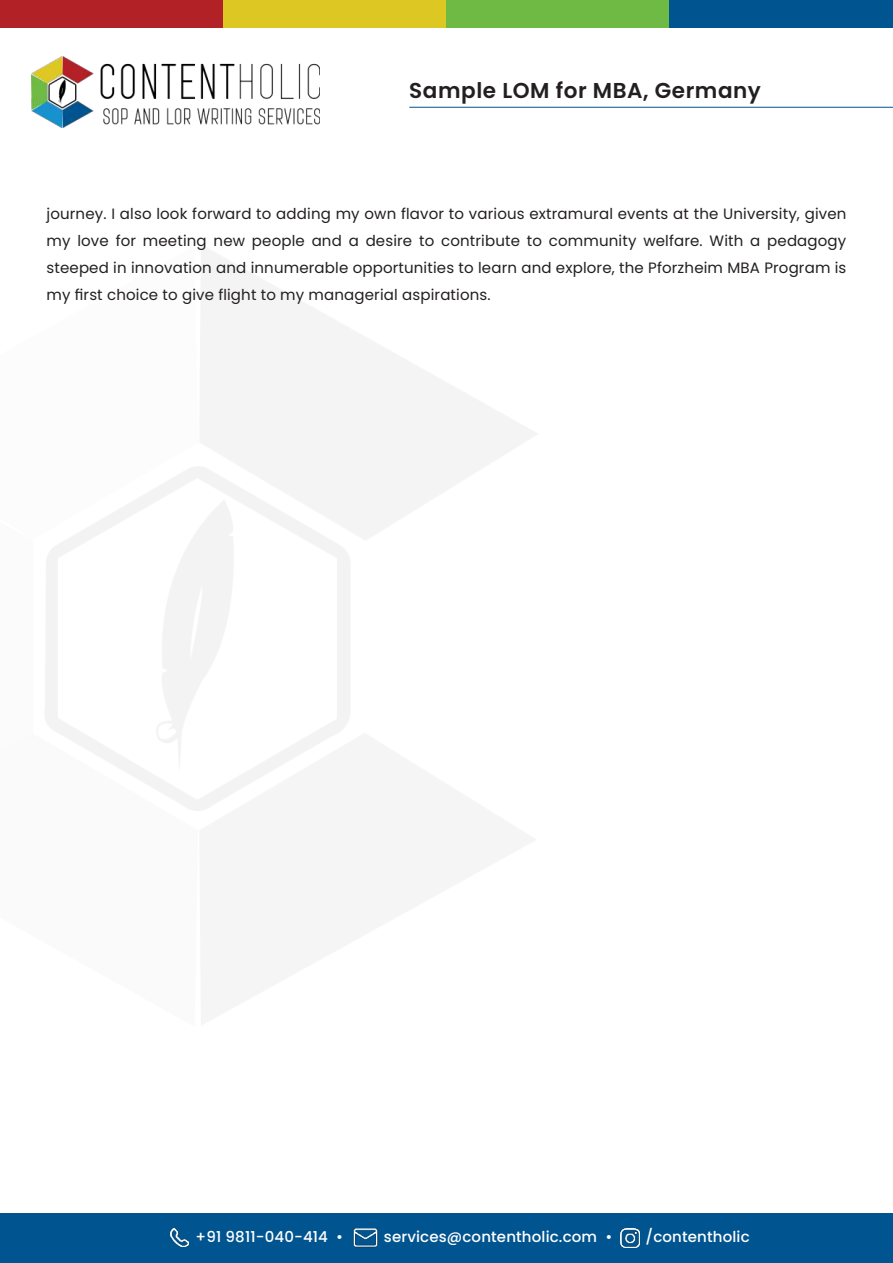
<style>
.page{position:relative;width:893px;height:1263px;background:#fff}
.page>*{position:absolute;margin:0;border:0;box-sizing:border-box;transform-origin:0 0}
.t1{font:600 21.6px "Poppins";letter-spacing:.025em;color:#231f20}
.t2{font:15px/27px "Poppins";letter-spacing:.01em;color:#231f20;text-align:justify}
.t3{font:500 15px "Poppins";letter-spacing:.01em;color:#fff}
</style>
<div class="page">
<div style="left:0;top:0;width:223px;height:28px;background:#b22126"></div>
<div style="left:223px;top:0;width:223px;height:28px;background:#ddc723"></div>
<div style="left:446px;top:0;width:224px;height:28px;background:#6eba45"></div>
<div style="left:670px;top:0;width:223px;height:28px;background:#00548f"></div>
<img style="left:32px;top:57px;width:288px;height:71px">
<div style="left:0;top:1214px;width:893px;height:49px;background:#00548f"></div>
<hr style="left:409px;top:107px;width:484px;height:1px;background:#00548f">
<img style="left:621px;top:1228px;width:19px;height:19px">
<img style="left:170px;top:1228px;width:19px;height:19px">
<img style="left:353px;top:1228px;width:25px;height:20px">
<h1 class="t1" style="left:409px;top:77px;width:353px">Sample LOM for MBA, Germany</h1>
<p class="t2" style="left:47px;top:200px;width:801px">journey. I also look forward to adding my own flavor to various extramural events at the University, given my love for meeting new people and a desire to contribute to community welfare. With a pedagogy steeped in innovation and innumerable opportunities to learn and explore, the Pforzheim MBA Program is my first choice to give flight to my managerial aspirations.</p>
<p class="t3" style="left:196px;top:1228px;width:149px">+91 9811-040-414 •</p>
<p class="t3" style="left:384px;top:1228px;width:230px">services@contentholic.com •</p>
<p class="t3" style="left:645px;top:1228px;width:106px">/contentholic</p>
</div>
